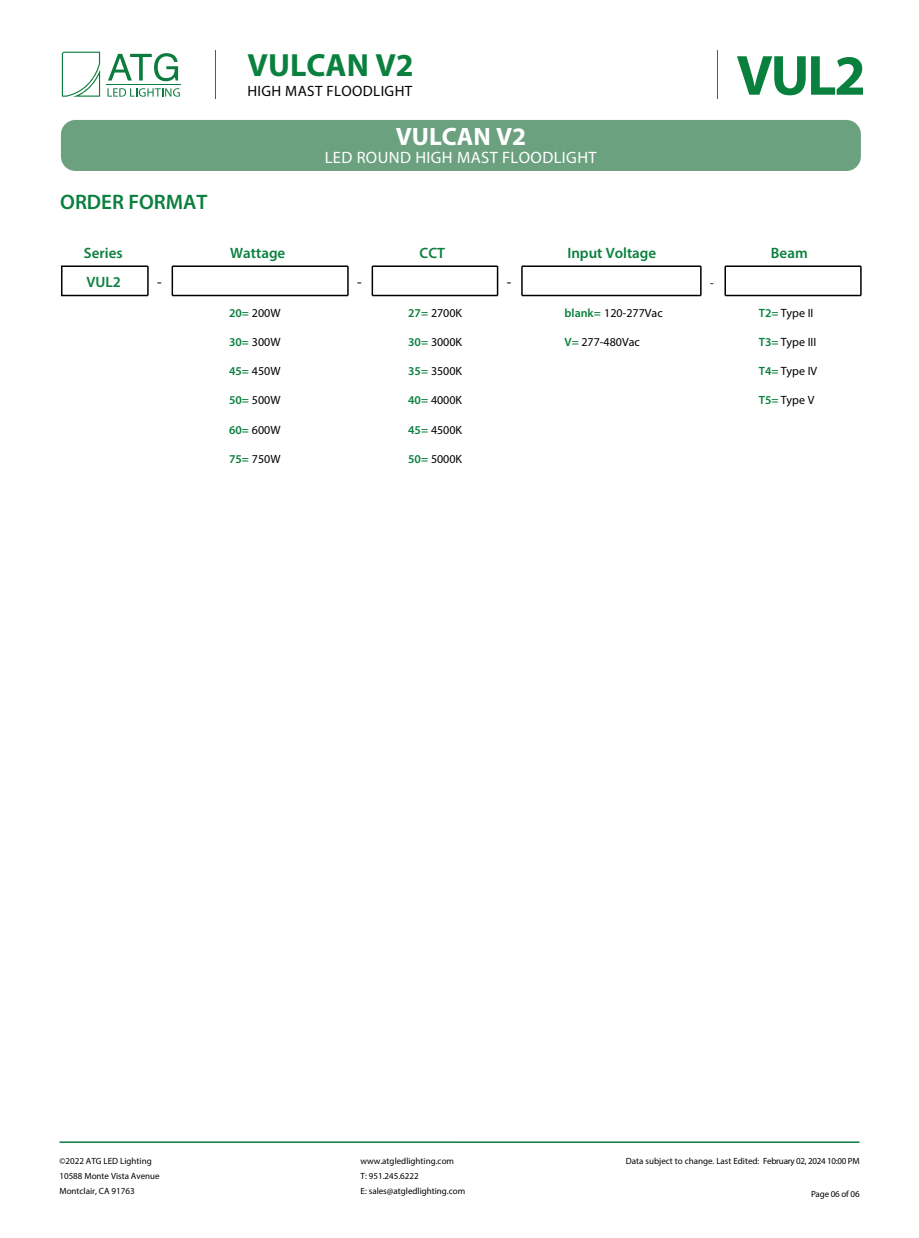
<style>
.page{position:relative;width:919px;height:1238px;background:#fff}
.page>*{position:absolute;margin:0;border:0;box-sizing:border-box;transform-origin:0 0}
.t1{font:700 57px "Myriad Pro";color:#0a803e}
.t2{font:700 32.1px "Myriad Pro";color:#0a803e}
.t3{font:700 25.2px "Myriad Pro";color:#fff}
.t4{font:600 21px "Myriad Pro";color:#0a803e}
.t5{font:16.5px "Myriad Pro";letter-spacing:.025em;color:#fff}
.t6{font:600 15px "Myriad Pro";color:#0a803e}
.t7{font:15px "Myriad Pro";letter-spacing:.025em;color:#040000}
.t8{font:15px "Myriad Pro";color:#000}
.t9{font:12px "Myriad Pro";color:#000}
.t10{font:9px/15px "Myriad Pro";color:#040000}
.t11{font:9px "Myriad Pro";letter-spacing:-.02em;color:#040000}
.s1{font-weight:600;color:#0a803e}
.s2{color:#000}
</style>
<div class="page">
<hr style="left:59px;top:1141px;width:800px;height:1px;background:#0b7c3d">
<hr style="left:717px;top:50px;width:1px;height:48px;background:#595757">
<div style="left:61px;top:120px;width:799px;height:51px;background:#6ca180;border-radius:15px"></div>
<svg style="left:62px;top:52px;width:38px;height:45px"></svg>
<svg style="left:108px;top:53px;width:70px;height:28px"></svg>
<hr style="left:107px;top:84px;width:74px;height:1px;background:#0b7c3d">
<svg style="left:107px;top:88px;width:73px;height:9px"></svg>
<hr style="left:216px;top:50px;width:1px;height:48px;background:#595757">
<hr style="left:147px;top:266px;width:2px;height:29px;background:#000">
<hr style="left:171px;top:266px;width:2px;height:29px;background:#000">
<svg style="left:347px;top:267px;width:1px;height:28px"></svg>
<hr style="left:371px;top:266px;width:2px;height:29px;background:#000">
<svg style="left:497px;top:266px;width:1px;height:29px"></svg>
<svg style="left:521px;top:266px;width:1px;height:29px"></svg>
<svg style="left:700px;top:266px;width:1px;height:29px"></svg>
<hr style="left:724px;top:266px;width:2px;height:29px;background:#000">
<svg style="left:860px;top:266px;width:1px;height:29px"></svg>
<hr style="left:61px;top:265px;width:87px;height:2px;background:#000">
<hr style="left:172px;top:265px;width:176px;height:2px;background:#000">
<hr style="left:372px;top:265px;width:125px;height:2px;background:#000">
<hr style="left:522px;top:265px;width:178px;height:2px;background:#000">
<hr style="left:725px;top:265px;width:135px;height:2px;background:#000">
<hr style="left:61px;top:295px;width:87px;height:1px;background:#000">
<hr style="left:172px;top:295px;width:176px;height:1px;background:#000">
<hr style="left:372px;top:295px;width:125px;height:1px;background:#000">
<hr style="left:522px;top:295px;width:178px;height:1px;background:#000">
<hr style="left:725px;top:295px;width:135px;height:1px;background:#000">
<svg style="left:61px;top:267px;width:1px;height:28px"></svg>
<h3 class="t4" style="left:60px;top:189px;width:149px">ORDER FORMAT</h3>
<h2 class="t2" style="left:247px;top:44px;width:168px">VULCAN V2</h2>
<h3 class="t7" style="left:247px;top:82px;width:166px">HIGH MAST FLOODLIGHT</h3>
<h3 class="t3" style="left:395px;top:120px;width:132px">VULCAN V2</h3>
<h3 class="t5" style="left:325px;top:147px;width:273px">LED ROUND HIGH MAST FLOODLIGHT</h3>
<h1 class="t1" style="left:736px;top:38px;width:131px">VUL2</h1>
<h3 class="t6" style="left:84px;top:243px;width:40px">Series</h3>
<h3 class="t6" style="left:230px;top:243px;width:57px">Wattage</h3>
<h3 class="t6" style="left:419px;top:243px;width:27px">CCT</h3>
<h3 class="t6" style="left:567px;top:243px;width:90px">Input Voltage</h3>
<h3 class="t6" style="left:771px;top:243px;width:38px">Beam</h3>
<h3 class="t6" style="left:86px;top:273px;width:36px">VUL2</h3>
<h3 class="t8" style="left:157px;top:273px;width:6px">-</h3>
<h3 class="t8" style="left:357px;top:273px;width:6px">-</h3>
<h3 class="t8" style="left:506px;top:273px;width:6px">-</h3>
<h3 class="t9" style="left:710px;top:276px;width:5px">-</h3>
<h3 class="t9" style="left:229px;top:305px;width:53px"><span class="s1">20=</span> 200W</h3>
<h3 class="t9" style="left:408px;top:305px;width:55px"><span class="s1">27=</span> 2700K</h3>
<h3 class="t9" style="left:564px;top:305px;width:100px"><span class="s1">blank=</span> 120-277Vac</h3>
<h3 class="t9" style="left:758px;top:305px;width:56px"><span class="s1">T2=</span> Type II</h3>
<h3 class="t9" style="left:229px;top:334px;width:53px"><span class="s1">30=</span> 300W</h3>
<h3 class="t9" style="left:408px;top:334px;width:55px"><span class="s1">30=</span> 3000K</h3>
<h3 class="t9" style="left:564px;top:334px;width:77px"><span class="s1">V=</span> 277-480Vac</h3>
<h3 class="t9" style="left:758px;top:334px;width:59px"><span class="s1">T3=</span> Type III</h3>
<h3 class="t9" style="left:229px;top:364px;width:53px"><span class="s1">45=</span> 450W</h3>
<h3 class="t9" style="left:408px;top:364px;width:55px"><span class="s1">35=</span> 3500K</h3>
<h3 class="t9" style="left:758px;top:364px;width:60px"><span class="s1">T4=</span> Type IV</h3>
<h3 class="t9" style="left:229px;top:393px;width:53px"><span class="s1">50=</span> 500W</h3>
<h3 class="t9" style="left:408px;top:393px;width:55px"><span class="s1">40=</span> 4000K</h3>
<h3 class="t9" style="left:758px;top:393px;width:57px"><span class="s1">T5=</span> Type V</h3>
<h3 class="t9" style="left:229px;top:422px;width:53px"><span class="s1">60=</span> 600W</h3>
<h3 class="t9" style="left:408px;top:422px;width:55px"><span class="s1">45=</span> 4500K</h3>
<h3 class="t9" style="left:229px;top:451px;width:53px"><span class="s1">75=</span> 750W</h3>
<h3 class="t9" style="left:408px;top:451px;width:55px"><span class="s1">50=</span> 5000K</h3>
<p class="t10" style="left:59px;top:1153px;width:102px">©2022 ATG LED Lighting<br>10588 Monte Vista Avenue<br>Montclair, CA 91763</p>
<p class="t10" style="left:360px;top:1153px;width:106px">www.atgledlighting.com<br>T: 951.245.6222<br>E: sales@atgledlighting.com</p>
<p class="t10" style="left:626px;top:1153px;width:235px">Data subject to change. Last Edited: <span class="s2">February 02, 2024 10:00 PM</span></p>
<p class="t11" style="left:810px;top:1187px;width:50px">Page 06 of 06</p>
</div>
